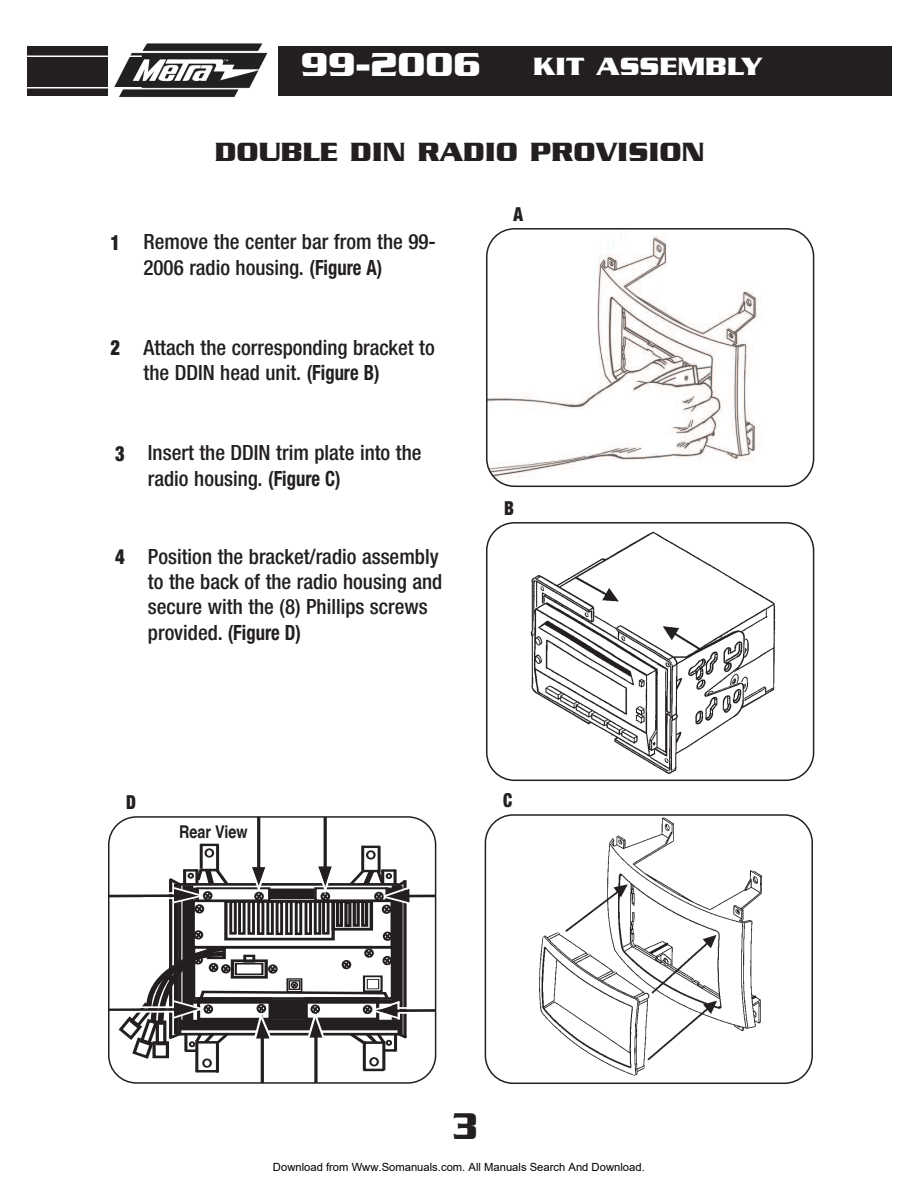
<style>
.page{position:relative;width:918px;height:1188px;background:#fff}
.page>*{position:absolute;margin:0;border:0;box-sizing:border-box;transform-origin:0 0}
.t1{font:700 40.2px "Serpentine";color:#231f20;scale:.87 1}
.t2{font:700 36px "Serpentine";color:#fff}
.t3{font:700 28.5px "Serpentine";color:#231f20}
.t4{font:700 27px "Serpentine";color:#fff;scale:1.05 1}
.t5{font:500 condensed 21px/25.2px "Helvetica Neue";color:#231f20}
.t6{font:900 condensed 21px "Helvetica Neue";color:#231f20;scale:.89 1}
.t7{font:900 condensed 19.35px "Helvetica Neue";color:#231f20;scale:.89 1}
.t8{font:700 condensed 17.55px "Helvetica";color:#231f20}
.t9{font:11.25px "Arial";color:#000}
.s1{font-weight:700}
</style>
<div class="page">
<div style="left:27px;top:47px;width:864px;height:49px;background:#231f20"></div>
<div style="left:109px;top:27px;width:169px;height:88px;background:#fff"></div>
<img style="left:114px;top:43px;width:154px;height:55px">
<hr style="left:10px;top:56px;width:132px;height:1px;background:#fff">
<hr style="left:10px;top:87px;width:132px;height:1px;background:#fff">
<svg style="left:486px;top:228px;width:328px;height:259px"></svg>
<svg style="left:486px;top:522px;width:328px;height:259px"></svg>
<svg style="left:485px;top:814px;width:328px;height:270px"></svg>
<svg style="left:108px;top:816px;width:328px;height:268px"></svg>
<h2 class="t2" style="left:301px;top:53px;width:181px">99-2006</h2>
<p class="t4" style="left:533px;top:58px;width:220px">KIT ASSEMBLY</p>
<h3 class="t3" style="left:215px;top:142px;width:491px">DOUBLE DIN RADIO PROVISION</h3>
<p class="t6" style="left:111px;top:235px;width:12px">1</p>
<p class="t5" style="left:143px;top:231px;width:294px">Remove the center bar from the 99-<br>2006 radio housing. <span class="s1">(Figure A)</span></p>
<p class="t6" style="left:111px;top:340px;width:12px">2</p>
<p class="t5" style="left:143px;top:336px;width:293px">Attach the corresponding bracket to the DDIN head unit. <span class="s1">(Figure B)</span></p>
<p class="t6" style="left:115px;top:446px;width:12px">3</p>
<p class="t5" style="left:148px;top:442px;width:275px">Insert the DDIN trim plate into the radio housing. <span class="s1">(Figure C)</span></p>
<p class="t6" style="left:115px;top:549px;width:12px">4</p>
<p class="t5" style="left:148px;top:546px;width:296px">Position the bracket/radio assembly to the back of the radio housing and secure with the (8) Phillips screws provided. <span class="s1">(Figure D)</span></p>
<p class="t7" style="left:126px;top:795px;width:13px">D</p>
<p class="t8" style="left:179px;top:820px;width:70px">Rear View</p>
<p class="t7" style="left:513px;top:207px;width:12px">A</p>
<p class="t7" style="left:504px;top:501px;width:13px">B</p>
<p class="t7" style="left:503px;top:794px;width:12px">C</p>
<h1 class="t1" style="left:453px;top:1113px;width:29px">3</h1>
<p class="t9" style="left:273px;top:1160px;width:373px">Download from Www.Somanuals.com. All Manuals Search And Download.</p>
</div>
